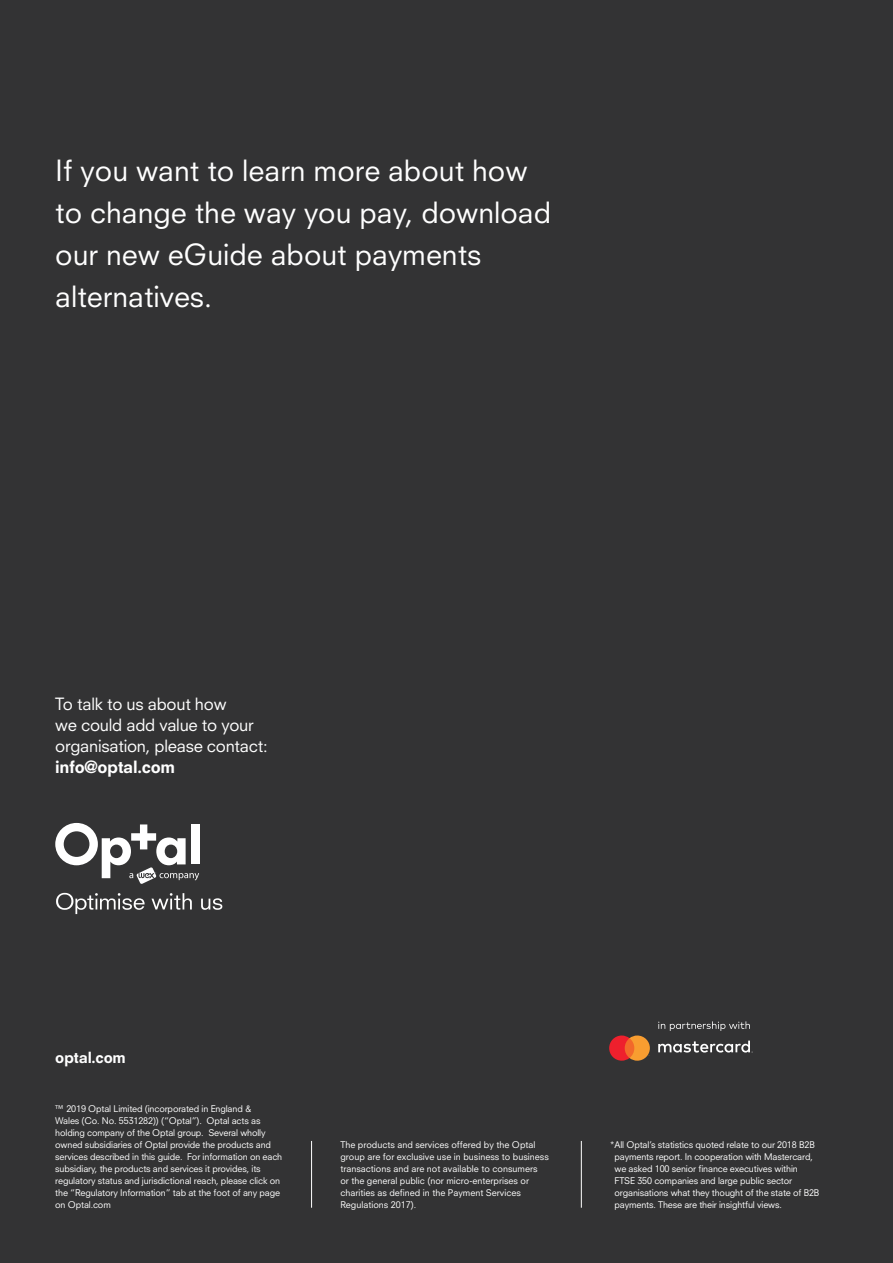
<style>
.page{position:relative;width:893px;height:1263px;background:#333334}
.page>*{position:absolute;margin:0;border:0;box-sizing:border-box;transform-origin:0 0}
.t1{font:28.5px/42px "Neuzeit SLT Std";color:#fff}
.t2{font:16.5px/21px "Neuzeit SLT Std";letter-spacing:-.015em;color:#fff}
.t3{font:800 16.5px "Neuzeit SLT Std";letter-spacing:-.015em;color:#fff}
.t4{font:800 15px "Neuzeit SLT Std";letter-spacing:-.015em;color:#fff}
.t5{font:9px/12px "Neuzeit SLT Std";letter-spacing:-.015em;color:#fff}
</style>
<div class="page">
<svg style="left:56px;top:893px;width:89px;height:21px"></svg>
<svg style="left:152px;top:893px;width:40px;height:17px"></svg>
<svg style="left:201px;top:898px;width:21px;height:12px"></svg>
<hr style="left:311px;top:1141px;width:1px;height:67px;background:#fff">
<hr style="left:581px;top:1141px;width:1px;height:67px;background:#fff">
<svg style="left:609px;top:1035px;width:41px;height:26px"></svg>
<svg style="left:658px;top:1040px;width:95px;height:12px"></svg>
<svg style="left:658px;top:1021px;width:92px;height:10px"></svg>
<div style="left:191px;top:824px;width:9px;height:40px;background:#fff"></div>
<svg style="left:55px;top:823px;width:144px;height:61px"></svg>
<p class="t1" style="left:55px;top:150px;width:497px">If you want to learn more about how to change the way you pay, download our new eGuide about payments alternatives.</p>
<p class="t2" style="left:55px;top:693px;width:214px">To talk to us about how<br>we could add value to your organisation, please contact:</p>
<p class="t3" style="left:55px;top:757px;width:121px">info@optal.com</p>
<p class="t4" style="left:55px;top:1049px;width:72px">optal.com</p>
<p class="t5" style="left:55px;top:1102px;width:228px">™ 2019 Optal Limited (incorporated in England &amp;<br>Wales (Co. No. 5531282)) (“Optal”). Optal acts as holding company of the Optal group. Several wholly owned subsidiaries of Optal provide the products and services described in this guide. For information on each subsidiary, the products and services it provides, its regulatory status and jurisdictional reach, please click on the “Regulatory Information” tab at the foot of any page on Optal.com</p>
<p class="t5" style="left:340px;top:1138px;width:210px">The products and services offered by the Optal group are for exclusive use in business to business transactions and are not available to consumers<br>or the general public (nor micro-enterprises or charities as defined in the Payment Services Regulations 2017).</p>
<p class="t5" style="left:614px;top:1138px;width:206px;text-indent:-5px">*All Optal’s statistics quoted relate to our 2018 B2B payments report. In cooperation with Mastercard, we asked 100 senior finance executives within FTSE 350 companies and large public sector organisations what they thought of the state of B2B payments. These are their insightful views.</p>
</div>
